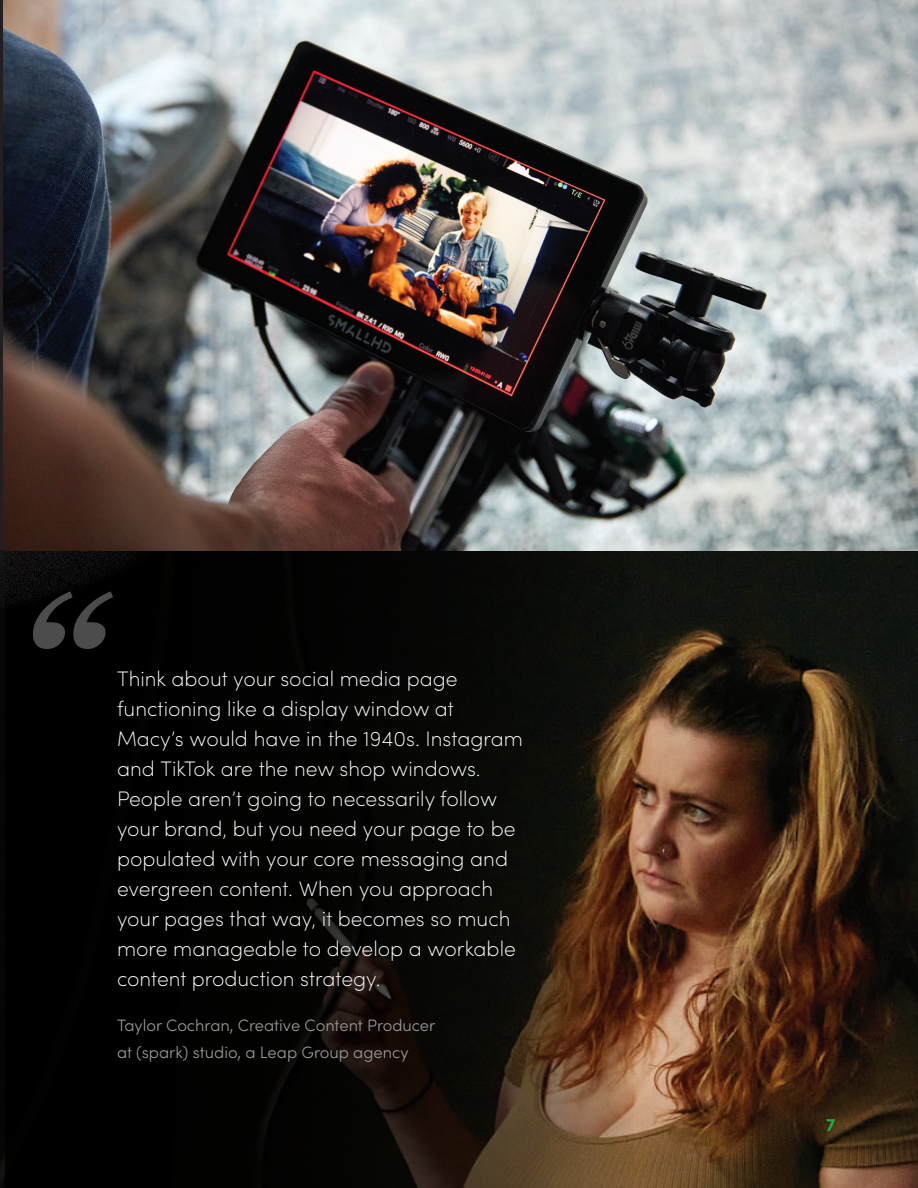
<style>
.page{position:relative;width:918px;height:1188px;background:#fff}
.page>*{position:absolute;margin:0;border:0;box-sizing:border-box;transform-origin:0 0}
.t1{font:italic 700 168px "Georgia";color:#fff}
.t2{font:200 21px/30px "Sofia Pro";color:#fff}
.t3{font:700 18px "Sofia Pro";color:#1cae4b}
.t4{font:300 16.5px/27px "Sofia Pro";color:#999}
</style>
<div class="page">
<img style="left:0;top:551px;width:918px;height:637px">
<svg style="left:5px;top:552px;width:629px;height:636px;background:#0f0b07"></svg>
<svg style="left:0;top:371px;width:187px;height:282px;background:#040303"></svg>
<img style="left:3px;top:0;width:915px;height:551px">
<h1 class="t1" style="left:17px;top:533px;width:89px">“</h1>
<p class="t2" style="left:117px;top:663px;width:407px">Think about your social media page functioning like a display window at Macy’s would have in the 1940s. Instagram and TikTok are the new shop windows.<br>People aren’t going to necessarily follow your brand, but you need your page to be populated with your core messaging and evergreen content. When you approach your pages that way, it becomes so much more manageable to develop a workable content production strategy.</p>
<p class="t4" style="left:117px;top:1011px;width:320px">Taylor Cochran, Creative Content Producer at (spark) studio, a Leap Group agency</p>
<p class="t3" style="left:826px;top:1111px;width:11px">7</p>
</div>
